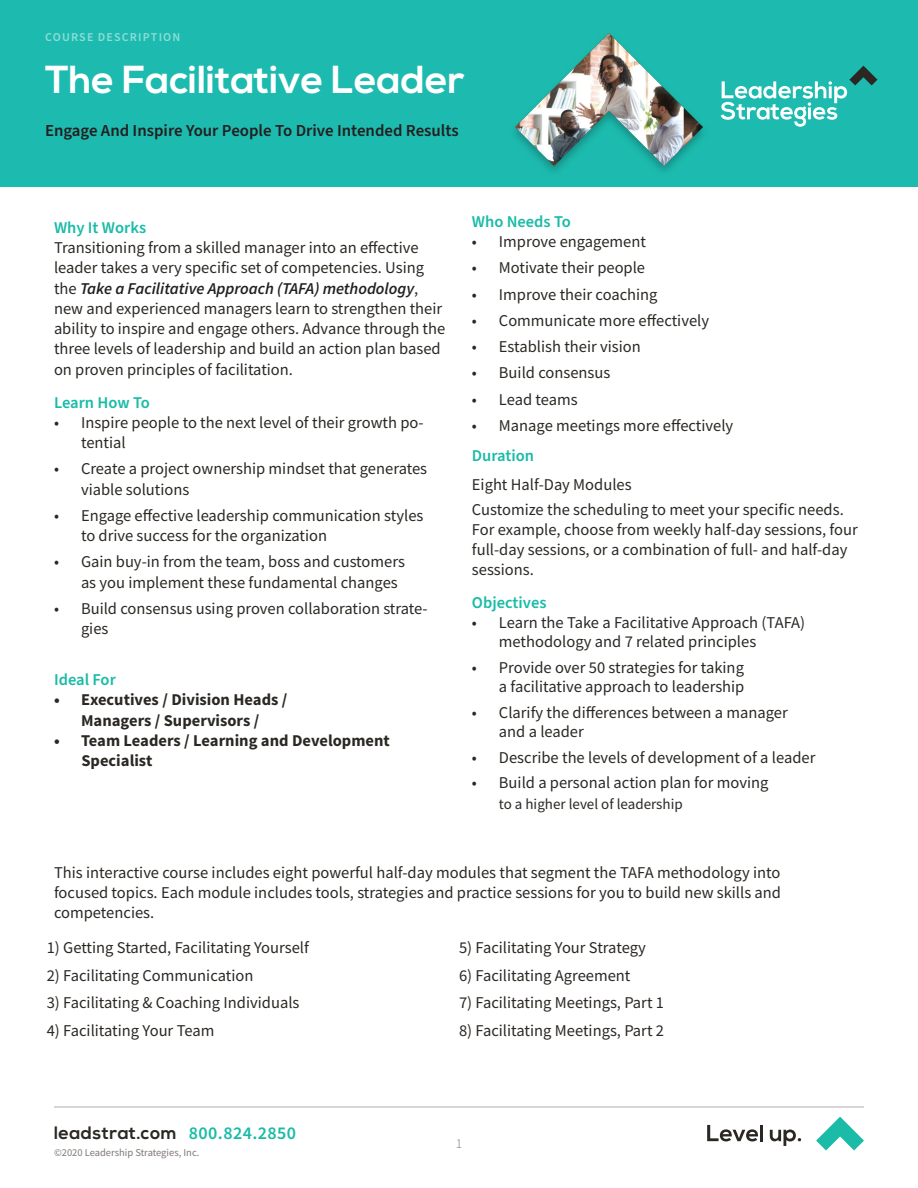
<style>
.page{position:relative;width:918px;height:1188px;background:#fff}
.page>*{position:absolute;margin:0;border:0;box-sizing:border-box;transform-origin:0 0}
.t1{font:700 39px "Nexa";color:#fff}
.t2{font:700 18px "Nexa";letter-spacing:.025em;color:#2b2824}
.t3{font:600 18px "Source Sans Pro";letter-spacing:.025em;color:#1abba7}
.t4{font:600 16.8px "Source Sans Pro";color:#231f20}
.CD_Body_Grey{font:16.5px/20.2px "Source Sans Pro";color:#2b2824}
.CD_Agenda_Days{font:16.5px/20.2px "Source Sans Pro";color:#2b2824;text-align:justify}
.t5{font:700 16.5px/20.2px "Source Sans Pro";color:#2b2824;text-align:center}
.t6{font:600 16.5px "Source Sans Pro";color:#1abba7}
.CD_Bold_Blue_Body_Su{font:16.5px "Source Sans Pro";color:#2b2824}
.t7{font:15px "Source Sans Pro";color:#2b2824}
.t8{font:300 13.5px "Source Sans Pro";color:#7e7774}
.t9{font:600 12px "Source Sans Pro";letter-spacing:.1em;color:#fff}
.t10{font:10.5px "Source Sans Pro";color:#7e7774}
.s1{font-weight:600;font-style:italic;color:#231f20}
</style>
<div class="page">
<svg style="left:816px;top:1117px;width:48px;height:33px"></svg>
<svg style="left:707px;top:1125px;width:51px;height:16px"></svg>
<hr style="left:760px;top:1125px;width:3px;height:16px;background:#2b2824">
<svg style="left:770px;top:1129px;width:31px;height:17px"></svg>
<hr style="left:54px;top:1107px;width:810px;height:1px;background:#b3aeac">
<div style="left:0;top:0;width:918px;height:187px;background:#1dbbaf"></div>
<svg style="left:721px;top:65px;width:157px;height:62px"></svg>
<img style="left:515px;top:33px;width:188px;height:139px">
<p class="t9" style="left:45px;top:29px;width:137px">COURSE DESCRIPTION</p>
<p class="t1" style="left:45px;top:57px;width:421px">The Facilitative Leader</p>
<p class="t4" style="left:45px;top:119px;width:415px">Engage And Inspire Your People To Drive Intended Results</p>
<p class="t6" style="left:54px;top:216px;width:94px">Why It Works</p>
<p class="CD_Body_Grey" style="left:54px;top:237px;width:393px">Transitioning from a skilled manager into an effective leader takes a very specific set of competencies. Using the <span class="s1">Take a Facilitative Approach (TAFA) methodology</span>, new and experienced managers learn to strengthen their ability to inspire and engage others. Advance through the three levels of leadership and build an action plan based on proven principles of facilitation.</p>
<p class="t6" style="left:54px;top:391px;width:97px">Learn How To</p>
<p class="CD_Body_Grey" style="left:81px;top:412px;width:344px;text-indent:-27px">• Inspire people to the next level of their growth po&shy;tential</p>
<p class="CD_Body_Grey" style="left:81px;top:459px;width:348px;text-indent:-27px">• Create a project ownership mindset that generates viable solutions</p>
<p class="CD_Body_Grey" style="left:81px;top:505px;width:344px;text-indent:-27px">• Engage effective leadership communication styles to drive success for the organization</p>
<p class="CD_Body_Grey" style="left:81px;top:552px;width:326px;text-indent:-27px">• Gain buy-in from the team, boss and customers as you implement these fundamental changes</p>
<p class="CD_Body_Grey" style="left:81px;top:598px;width:348px;text-indent:-27px">• Build consensus using proven collaboration strate&shy;gies</p>
<p class="t6" style="left:54px;top:669px;width:63px">Ideal For</p>
<p class="t5" style="left:54px;top:690px;width:235px">• Executives / Division Heads /<br>Managers / Supervisors /</p>
<p class="t5" style="left:54px;top:731px;width:337px">• Team Leaders / Learning and Development</p>
<p class="t5" style="left:81px;top:751px;width:73px">Specialist</p>
<p class="t6" style="left:472px;top:210px;width:101px">Who Needs To</p>
<p class="CD_Body_Grey" style="left:472px;top:231px;width:176px">• Improve engagement</p>
<p class="CD_Body_Grey" style="left:472px;top:258px;width:175px">• Motivate their people</p>
<p class="CD_Body_Grey" style="left:472px;top:284px;width:187px">• Improve their coaching</p>
<p class="CD_Body_Grey" style="left:472px;top:310px;width:239px">• Communicate more effectively</p>
<p class="CD_Body_Grey" style="left:472px;top:336px;width:170px">• Establish their vision</p>
<p class="CD_Body_Grey" style="left:472px;top:363px;width:140px">• Build consensus</p>
<p class="CD_Body_Grey" style="left:472px;top:389px;width:107px">• Lead teams</p>
<p class="CD_Body_Grey" style="left:472px;top:415px;width:263px">• Manage meetings more effectively</p>
<p class="t6" style="left:472px;top:444px;width:64px">Duration</p>
<p class="CD_Bold_Blue_Body_Su" style="left:472px;top:474px;width:161px">Eight Half-Day Modules</p>
<p class="CD_Body_Grey" style="left:472px;top:499px;width:387px">Customize the scheduling to meet your specific needs.<br>For example, choose from weekly half-day sessions, four full-day sessions, or a combination of full- and half-day sessions.</p>
<p class="t6" style="left:472px;top:592px;width:76px">Objectives</p>
<p class="CD_Body_Grey" style="left:499px;top:613px;width:308px;line-height:19.5px;text-indent:-27px">• Learn the Take a Facilitative Approach (TAFA) methodology and 7 related principles</p>
<p class="CD_Body_Grey" style="left:472px;top:658px;width:274px;line-height:19.5px;text-align:right">• Provide over 50 strategies for taking a facilitative approach to leadership</p>
<p class="CD_Body_Grey" style="left:499px;top:703px;width:290px;line-height:19.5px;text-indent:-27px">• Clarify the differences between a manager and a leader</p>
<p class="CD_Body_Grey" style="left:472px;top:747px;width:345px">• Describe the levels of development of a leader</p>
<p class="CD_Body_Grey" style="left:472px;top:773px;width:298px">• Build a personal action plan for moving</p>
<p class="t7" style="left:499px;top:794px;width:185px">to a higher level of leadership</p>
<p class="CD_Agenda_Days" style="left:54px;top:862px;width:729px">This interactive course includes eight powerful half-day modules that segment the TAFA methodology into focused topics. Each module includes tools, strategies and practice sessions for you to build new skills and competencies.</p>
<p class="CD_Agenda_Days" style="left:47px;top:937px;width:264px">1) Getting Started, Facilitating Yourself</p>
<p class="CD_Agenda_Days" style="left:47px;top:965px;width:208px">2) Facilitating Communication</p>
<p class="CD_Agenda_Days" style="left:47px;top:993px;width:254px">3) Facilitating &amp; Coaching Individuals</p>
<p class="CD_Agenda_Days" style="left:47px;top:1021px;width:169px">4) Facilitating Your Team</p>
<p class="CD_Agenda_Days" style="left:459px;top:937px;width:189px">5) Facilitating Your Strategy</p>
<p class="CD_Agenda_Days" style="left:459px;top:965px;width:173px">6) Facilitating Agreement</p>
<p class="CD_Agenda_Days" style="left:459px;top:993px;width:207px">7) Facilitating Meetings, Part 1</p>
<p class="CD_Agenda_Days" style="left:459px;top:1021px;width:207px">8) Facilitating Meetings, Part 2</p>
<p class="t2" style="left:54px;top:1123px;width:125px">leadstrat.com</p>
<p class="t3" style="left:189px;top:1121px;width:109px">800.824.2850</p>
<p class="t10" style="left:54px;top:1146px;width:147px">©2020 Leadership Strategies, Inc.</p>
<p class="t8" style="left:456px;top:1135px;width:8px">1</p>
</div>
